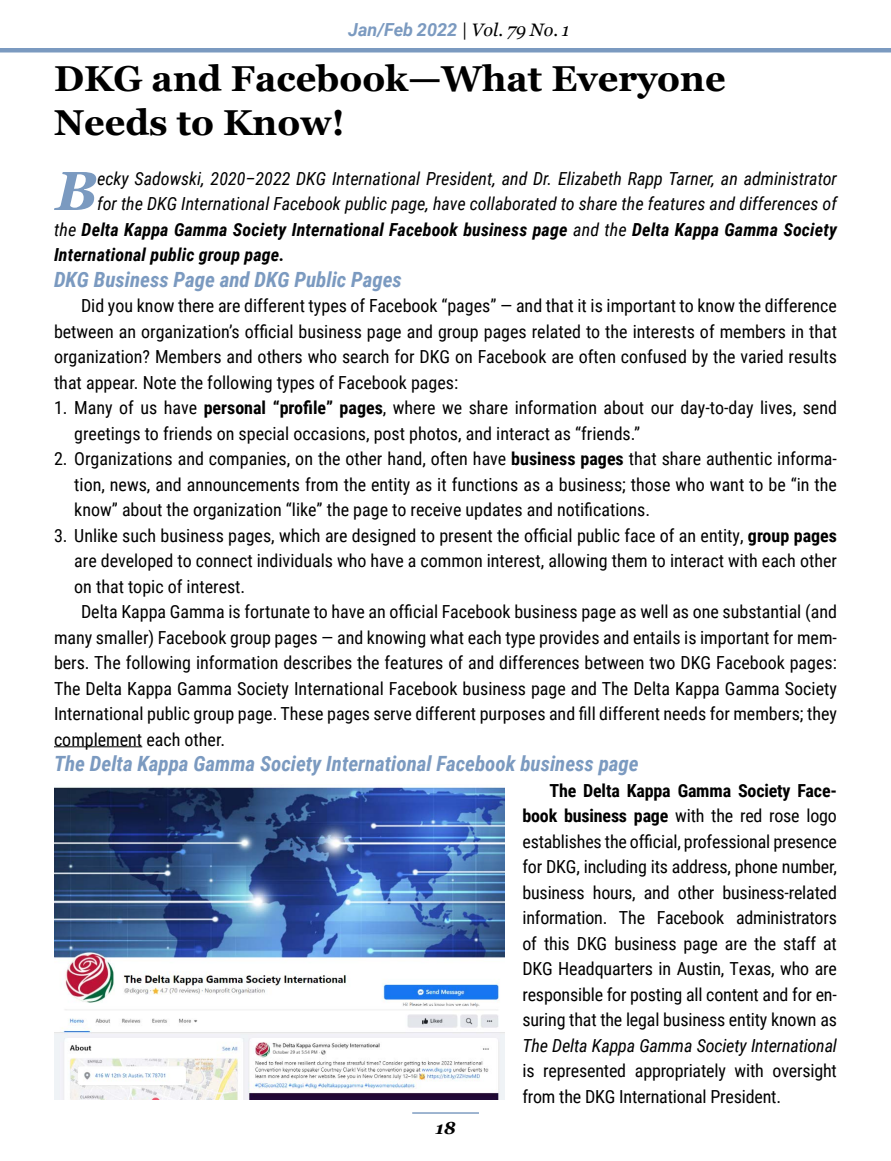
<style>
.page{position:relative;width:891px;height:1161px;background:#fff}
.page>*{position:absolute;margin:0;border:0;box-sizing:border-box;transform-origin:0 0}
.t1{font:italic 700 54.75px "Georgia";color:#7b9ac0}
.t2{font:700 36px/43.2px "Georgia";color:#000}
.t3{font:italic 700 21px "Roboto Condensed";color:#7b9ac0}
.t4{font:18px/25.5px "Roboto Condensed";color:#000;text-align:justify}
.t5{font:italic 18px "Roboto Condensed";color:#000}
.t6{font:italic 700 18px "Roboto Condensed";letter-spacing:.01em;color:#000}
.t7{font:italic 700 18px "Roboto";color:#7b9ac0}
.t8{font:italic 700 17.4px "Georgia";color:#000}
.s1{font-family:"Georgia";font-weight:400;color:#000}
.s2{font-weight:400}
.s3{font-weight:700}
</style>
<div class="page">
<hr style="left:412px;top:1112px;width:67px;height:2px;background:#7b9ac0">
<hr style="left:0;top:48px;width:891px;height:4px;background:#7b9ac0">
<hr style="left:54px;top:746px;width:88px;height:1px;background:#000">
<img style="left:54px;top:787px;width:450px;height:312px">
<p class="t7" style="left:348px;top:17px;width:223px">Jan/Feb 2022 <span class="s1">| Vol. 79 No. 1</span></p>
<h2 class="t2" style="left:54px;top:58px;width:673px">DKG and Facebook—What Everyone<br>Needs to Know!</h2>
<h1 class="t1" style="left:55px;top:156px;width:43px">B</h1>
<p class="t5" style="left:97px;top:165px;width:741px">ecky Sadowski, 2020–2022 DKG International President, and Dr. Elizabeth Rapp Tarner, an administrator</p>
<p class="t5" style="left:97px;top:191px;width:741px">for the DKG International Facebook public page, have collaborated to share the features and differences of</p>
<p class="t6" style="left:54px;top:217px;width:784px"><span class="s2">the</span> Delta Kappa Gamma Society International Facebook business page <span class="s2">and the</span> Delta Kappa Gamma Society</p>
<p class="t6" style="left:54px;top:242px;width:232px">International public group page.</p>
<p class="t3" style="left:54px;top:264px;width:349px">DKG Business Page and DKG Public Pages</p>
<p class="t4" style="left:54px;top:292px;width:784px;text-indent:27px">Did you know there are different types of Facebook “pages” — and that it is important to know the difference between an organization’s official business page and group pages related to the interests of members in that organization? Members and others who search for DKG on Facebook are often confused by the varied results that appear. Note the following types of Facebook pages:</p>
<p class="t4" style="left:74px;top:394px;width:764px;text-indent:-20px">1. Many of us have <span class="s3">personal “profile” pages</span>, where we share information about our day-to-day lives, send greetings to friends on special occasions, post photos, and interact as “friends.”</p>
<p class="t4" style="left:74px;top:445px;width:764px;text-indent:-20px">2. Organizations and companies, on the other hand, often have <span class="s3">business pages</span> that share authentic informa&shy;tion, news, and announcements from the entity as it functions as a business; those who want to be “in the know” about the organization “like” the page to receive updates and notifications.</p>
<p class="t4" style="left:54px;top:522px;width:784px">3. Unlike such business pages, which are designed to present the official public face of an entity, <span class="s3">group pages</span></p>
<p class="t4" style="left:74px;top:547px;width:764px">are developed to connect individuals who have a common interest, allowing them to interact with each other</p>
<p class="t4" style="left:74px;top:573px;width:173px">on that topic of interest.</p>
<p class="t4" style="left:81px;top:598px;width:758px">Delta Kappa Gamma is fortunate to have an official Facebook business page as well as one substantial (and</p>
<p class="t4" style="left:54px;top:624px;width:784px">many smaller) Facebook group pages — and knowing what each type provides and entails is important for mem-</p>
<p class="t4" style="left:54px;top:649px;width:784px">bers. The following information describes the features of and differences between two DKG Facebook pages:</p>
<p class="t4" style="left:54px;top:675px;width:784px">The Delta Kappa Gamma Society International Facebook business page and The Delta Kappa Gamma Society</p>
<p class="t4" style="left:54px;top:700px;width:784px">International public group page. These pages serve different purposes and fill different needs for members; they</p>
<p class="t4" style="left:54px;top:726px;width:173px">complement each other.</p>
<p class="t3" style="left:54px;top:749px;width:586px">The Delta Kappa Gamma Society International Facebook business page</p>
<p class="t4" style="left:522px;top:777px;width:316px;text-indent:27px"><span class="s3">The Delta Kappa Gamma Society Face&shy;book business page</span> with the red rose logo establishes the official, professional presence for DKG, including its address, phone number, business hours, and other business-related information. The Facebook administrators of this DKG business page are the staff at DKG Headquarters in Austin, Texas, who are responsible for posting all content and for en&shy;suring that the legal business entity known as</p>
<p class="t5" style="left:522px;top:1033px;width:316px">The Delta Kappa Gamma Society International</p>
<p class="t4" style="left:522px;top:1057px;width:316px">is represented appropriately with oversight from the DKG International President.</p>
<p class="t8" style="left:435px;top:1117px;width:22px">18</p>
</div>
